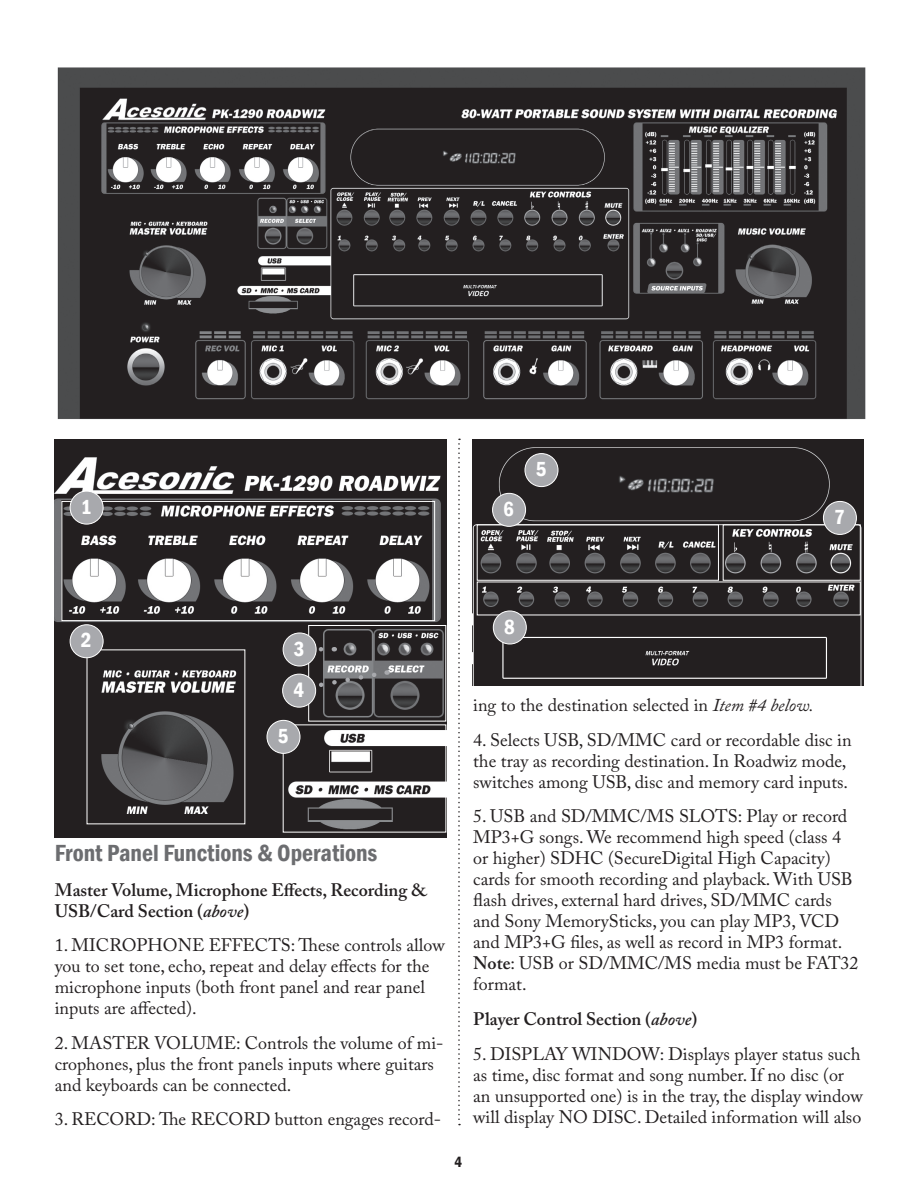
<style>
.page{position:relative;width:918px;height:1188px;background:#fff}
.page>*{position:absolute;margin:0;border:0;box-sizing:border-box;transform-origin:0 0}
.t1{font:600 condensed 24px "Franklin Gothic";color:#6c6d70}
.t2{font:600 condensed 21px "Franklin Gothic";color:#fff}
.t3{font:18px/21px "Adobe Caslon Pro";color:#231f20}
.t4{font:600 18px/21px "Adobe Caslon Pro";color:#231f20}
.t5{font:600 condensed 15px "Franklin Gothic";color:#231f20}
.s1{font-style:italic}
.s2{font-weight:600}
</style>
<div class="page">
<svg style="left:458px;top:439px;width:2px;height:686px"></svg>
<img style="left:57px;top:67px;width:809px;height:353px">
<img style="left:472px;top:439px;width:392px;height:247px">
<div style="left:525px;top:454px;width:33px;height:33px;background:#a8a9ad;border-radius:50%"></div>
<div style="left:525px;top:453px;width:33px;height:34px;border:1px solid #fff;border-radius:50%"></div>
<div style="left:477px;top:524px;width:242px;height:57px;border:1px solid #fff"></div>
<div style="left:723px;top:524px;width:138px;height:57px;border:1px solid #fff"></div>
<div style="left:493px;top:493px;width:33px;height:33px;background:#a8a9ad;border-radius:50%"></div>
<div style="left:492px;top:493px;width:34px;height:34px;border:1px solid #fff;border-radius:50%"></div>
<div style="left:823px;top:501px;width:33px;height:33px;background:#a8a9ad;border-radius:50%"></div>
<div style="left:823px;top:501px;width:34px;height:34px;border:1px solid #fff;border-radius:50%"></div>
<div style="left:493px;top:611px;width:33px;height:33px;background:#a8a9ad;border-radius:50%"></div>
<div style="left:493px;top:611px;width:34px;height:33px;border:1px solid #fff;border-radius:50%"></div>
<img style="left:54px;top:439px;width:392px;height:398px">
<div style="left:62px;top:501px;width:373px;height:120px;border:1px solid #fff"></div>
<div style="left:70px;top:491px;width:33px;height:33px;background:#a8a9ad;border-radius:50%"></div>
<div style="left:70px;top:491px;width:34px;height:33px;border:1px solid #fff;border-radius:50%"></div>
<div style="left:70px;top:625px;width:33px;height:33px;background:#a8a9ad;border-radius:50%"></div>
<div style="left:70px;top:624px;width:34px;height:34px;border:1px solid #fff;border-radius:50%"></div>
<div style="left:308px;top:625px;width:138px;height:97px;border:1px solid #fff"></div>
<div style="left:283px;top:633px;width:33px;height:33px;background:#a8a9ad;border-radius:50%"></div>
<div style="left:283px;top:633px;width:34px;height:33px;border:1px solid #fff;border-radius:50%"></div>
<div style="left:267px;top:720px;width:33px;height:33px;background:#a8a9ad;border-radius:50%"></div>
<div style="left:267px;top:720px;width:33px;height:34px;border:1px solid #fff;border-radius:50%"></div>
<div style="left:283px;top:674px;width:33px;height:33px;background:#a8a9ad;border-radius:50%"></div>
<div style="left:282px;top:674px;width:34px;height:34px;border:1px solid #fff;border-radius:50%"></div>
<svg style="left:316px;top:669px;width:72px;height:21px;background:#616062"></svg>
<svg style="left:321px;top:647px;width:6px;height:4px"></svg>
<p class="t2" style="left:81px;top:493px;width:12px">1</p>
<p class="t2" style="left:503px;top:495px;width:12px">6</p>
<p class="t2" style="left:536px;top:455px;width:12px">5</p>
<p class="t2" style="left:834px;top:503px;width:12px">7</p>
<p class="t2" style="left:81px;top:626px;width:12px">2</p>
<p class="t2" style="left:294px;top:635px;width:12px">3</p>
<p class="t2" style="left:293px;top:676px;width:12px">4</p>
<p class="t2" style="left:278px;top:722px;width:12px">5</p>
<h1 class="t1" style="left:55px;top:837px;width:324px">Front Panel Functions &amp; Operations</h1>
<p class="t4" style="left:55px;top:879px;width:374px">Master Volume, Microphone Effects, Recording &amp;<br>USB/Card Section (<span class="s1">above</span>)</p>
<p class="t3" style="left:55px;top:934px;width:392px">1. MICROPHONE EFFECTS: These controls allow you to set tone, echo, repeat and delay effects for the microphone inputs (both front panel and rear panel inputs are affected).</p>
<p class="t3" style="left:55px;top:1032px;width:390px">2. MASTER VOLUME: Controls the volume of mi&shy;crophones, plus the front panels inputs where guitars and keyboards can be connected.</p>
<p class="t3" style="left:55px;top:1108px;width:388px">3. RECORD: The RECORD button engages record-</p>
<p class="t5" style="left:454px;top:1152px;width:9px">4</p>
<p class="t2" style="left:504px;top:613px;width:12px">8</p>
<p class="t3" style="left:473px;top:695px;width:342px">ing to the destination selected in <span class="s1">Item #4 below.</span></p>
<p class="t3" style="left:473px;top:729px;width:380px">4. Selects USB, SD/MMC card or recordable disc in the tray as recording destination. In Roadwiz mode, switches among USB, disc and memory card inputs.</p>
<p class="t3" style="left:473px;top:806px;width:387px">5. USB and SD/MMC/MS SLOTS: Play or record MP3+G songs. We recommend high speed (class 4 or higher) SDHC (SecureDigital High Capacity) cards for smooth recording and playback. With USB flash drives, external hard drives, SD/MMC cards and Sony MemorySticks, you can play MP3, VCD and MP3+G files, as well as record in MP3 format.<br><span class="s2">Note</span>: USB or SD/MMC/MS media must be FAT32 format.</p>
<p class="t4" style="left:473px;top:1008px;width:226px">Player Control Section (<span class="s1">above</span>)</p>
<p class="t3" style="left:473px;top:1043px;width:391px">5. DISPLAY WINDOW: Displays player status such as time, disc format and song number. If no disc (or an unsupported one) is in the tray, the display window will display NO DISC. Detailed information will also</p>
</div>
